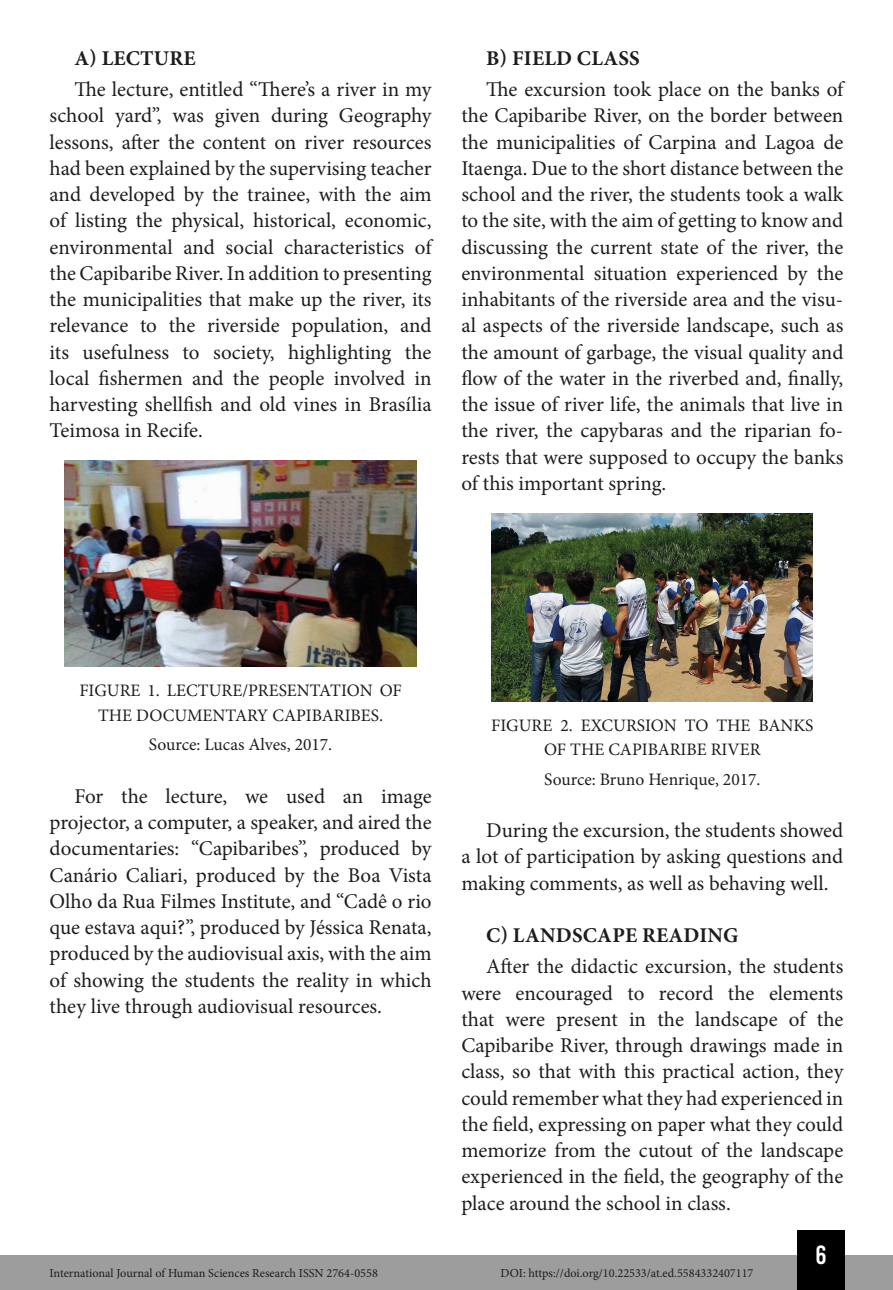
<style>
.page{position:relative;width:893px;height:1290px;background:#fff}
.page>*{position:absolute;margin:0;border:0;box-sizing:border-box;transform-origin:0 0}
.t1{font:26.25px "Bebas Kai";color:#fff}
.TXT{font:21px/26.2px "Minion Pro";color:#1d1d1b;text-align:justify}
.SUB{font:700 21px "Minion Pro";letter-spacing:.01em;color:#1d1d1b}
.INFO{font:17.5px/24.5px "Minion Pro";color:#1d1d1b;text-align:center}
.t2{font:12.25px "Minion Pro";color:#1d1d1b}
</style>
<div class="page">
<div style="left:0;top:1255px;width:893px;height:35px;background:#9d9d9d"></div>
<div style="left:797px;top:1230px;width:48px;height:60px;background:#000"></div>
<img style="left:64px;top:461px;width:353px;height:206px">
<img style="left:492px;top:513px;width:321px;height:188px">
<p class="SUB" style="left:75px;top:43px;width:123px">A) LECTURE</p>
<p class="TXT" style="left:50px;top:76px;width:384px;text-indent:25px">The lecture, entitled “There’s a river in my school yard”, was given during Geography lessons, after the content on river resources had been explained by the supervising teacher and developed by the trainee, with the aim of listing the physical, historical, economic, environmental and social characteristics of the Capibaribe River. In addition to presenting the municipalities that make up the river, its relevance to the riverside population, and its usefulness to society, highlighting the local fishermen and the people involved in harvesting shellfish and old vines in Brasília Teimosa in Recife.</p>
<p class="SUB" style="left:486px;top:43px;width:155px">B) FIELD CLASS</p>
<p class="TXT" style="left:461px;top:76px;width:384px;text-indent:25px">The excursion took place on the banks of the Capibaribe River, on the border between the municipalities of Carpina and Lagoa de Itaenga. Due to the short distance between the school and the river, the students took a walk to the site, with the aim of getting to know and discussing the current state of the river, the environmental situation experienced by the inhabitants of the riverside area and the visu&shy;al aspects of the riverside landscape, such as the amount of garbage, the visual quality and flow of the water in the riverbed and, finally, the issue of river life, the animals that live in the river, the capybaras and the riparian fo&shy;rests that were supposed to occupy the banks of this important spring.</p>
<p class="INFO" style="left:79px;top:678px;width:324px">FIGURE 1. LECTURE/PRESENTATION OF<br>THE DOCUMENTARY CAPIBARIBES.</p>
<p class="INFO" style="left:149px;top:732px;width:185px">Source: Lucas Alves, 2017.</p>
<p class="TXT" style="left:50px;top:783px;width:384px;text-indent:25px">For the lecture, we used an image projector, a computer, a speaker, and aired the documentaries: “Capibaribes”, produced by Canário Caliari, produced by the Boa Vista Olho da Rua Filmes Institute, and “Cadê o rio que estava aqui?”, produced by Jéssica Renata, produced by the audiovisual axis, with the aim of showing the students the reality in which they live through audiovisual resources.</p>
<p class="INFO" style="left:491px;top:713px;width:324px">FIGURE 2. EXCURSION TO THE BANKS<br>OF THE CAPIBARIBE RIVER</p>
<p class="INFO" style="left:544px;top:767px;width:218px">Source: Bruno Henrique, 2017.</p>
<p class="TXT" style="left:461px;top:817px;width:383px;text-indent:25px">During the excursion, the students showed a lot of participation by asking questions and making comments, as well as behaving well.</p>
<p class="SUB" style="left:486px;top:920px;width:254px">C) LANDSCAPE READING</p>
<p class="TXT" style="left:461px;top:953px;width:384px;text-indent:25px">After the didactic excursion, the students were encouraged to record the elements that were present in the landscape of the Capibaribe River, through drawings made in class, so that with this practical action, they could remember what they had experienced in the field, expressing on paper what they could memorize from the cutout of the landscape experienced in the field, the geography of the place around the school in class.</p>
<p class="t1" style="left:815px;top:1241px;width:13px">6</p>
<p class="t2" style="left:50px;top:1265px;width:330px">International Journal of Human Sciences Research ISSN 2764-0558</p>
<p class="t2" style="left:501px;top:1265px;width:254px">DOI: https://doi.org/10.22533/at.ed.5584332407117</p>
</div>
